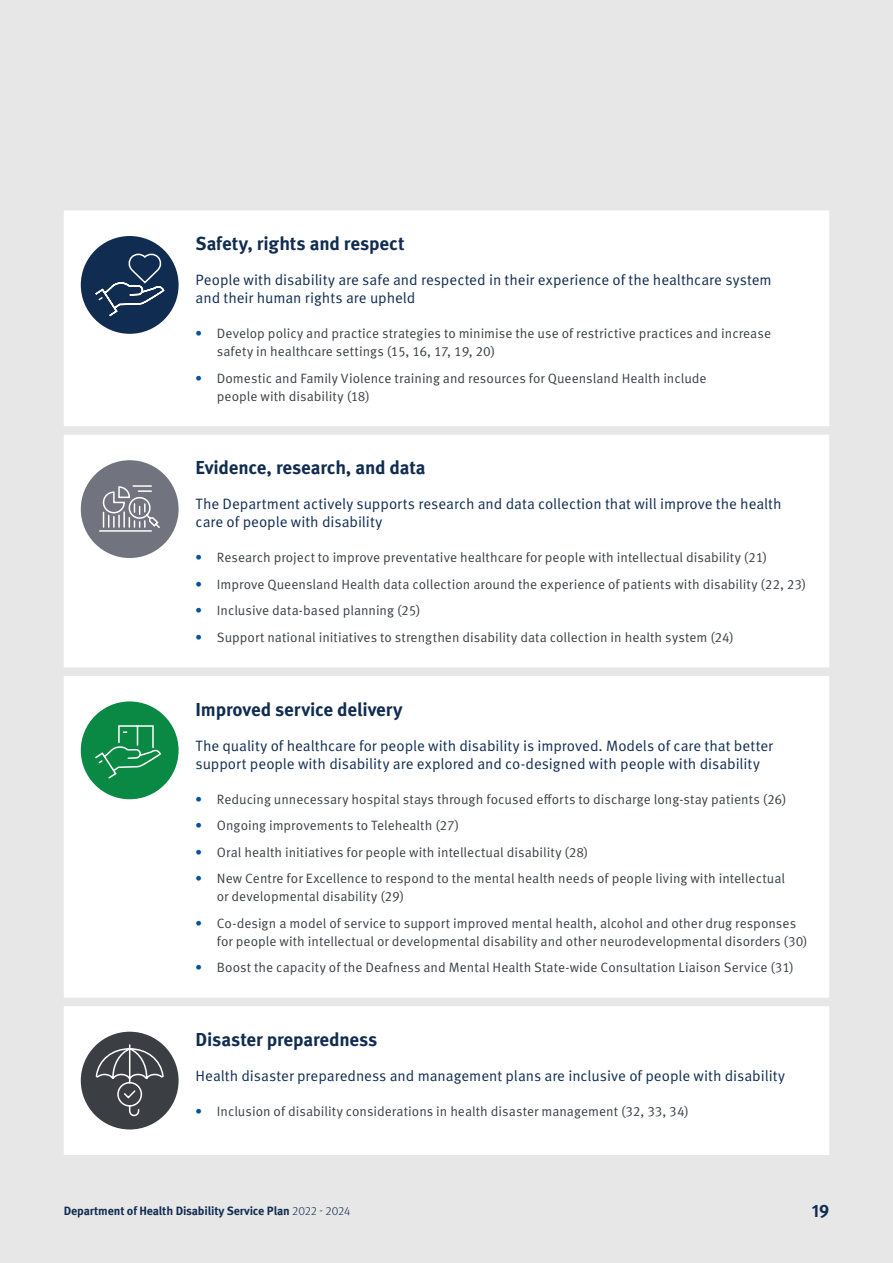
<style>
.page{position:relative;width:893px;height:1263px;background:#e7e7e7}
.page>*{position:absolute;margin:0;border:0;box-sizing:border-box;transform-origin:0 0}
.t1{font:700 18.75px "Meta Pro";letter-spacing:-.01em;color:#112c51}
.t2{font:700 18px "Meta Pro";color:#112c51}
.t3{font:15px/18px "Meta Pro Norm";letter-spacing:-.005em;color:#112c51}
.t4{font:13.5px/18px "Meta Pro Norm";color:#3b3f44}
.t5{font:700 12px "Meta Pro";letter-spacing:-.01em;color:#112c51}
.s1{font-family:"Meta Pro";font-weight:700;color:#00529f}
.s2{font-weight:300}
</style>
<div class="page">
<div style="left:64px;top:210px;width:765px;height:216px;background:#fff"></div>
<div style="left:81px;top:236px;width:98px;height:98px;background:#112c51;border-radius:50%"></div>
<svg style="left:94px;top:251px;width:71px;height:66px"></svg>
<div style="left:64px;top:435px;width:765px;height:232px;background:#fff"></div>
<div style="left:81px;top:460px;width:98px;height:98px;background:#71747e;border-radius:50%"></div>
<hr style="left:100px;top:530px;width:51px;height:2px;background:#fff">
<svg style="left:102px;top:485px;width:58px;height:43px"></svg>
<div style="left:64px;top:676px;width:765px;height:322px;background:#fff"></div>
<div style="left:81px;top:701px;width:98px;height:98px;background:#0a8944;border-radius:50%"></div>
<svg style="left:95px;top:725px;width:66px;height:54px"></svg>
<div style="left:64px;top:1006px;width:765px;height:149px;background:#fff"></div>
<div style="left:81px;top:1032px;width:98px;height:97px;background:#3b3f44;border-radius:50%"></div>
<svg style="left:95px;top:1043px;width:69px;height:74px"></svg>
<h1 class="t1" style="left:196px;top:229px;width:210px">Safety, rights and respect</h1>
<p class="t3" style="left:196px;top:270px;width:578px">People with disability are safe and respected in their experience of the healthcare system and their human rights are upheld</p>
<p class="t4" style="left:217px;top:324px;width:556px;text-indent:-21px"><span class="s1">•</span> Develop policy and practice strategies to minimise the use of restrictive practices and increase safety in healthcare settings (15, 16, 17, 19, 20)</p>
<p class="t4" style="left:217px;top:368px;width:491px;text-indent:-21px"><span class="s1">•</span> Domestic and Family Violence training and resources for Queensland Health include people with disability (18)</p>
<h1 class="t1" style="left:196px;top:453px;width:232px">Evidence, research, and data</h1>
<p class="t3" style="left:196px;top:494px;width:588px">The Department actively supports research and data collection that will improve the health care of people with disability</p>
<p class="t4" style="left:196px;top:548px;width:573px"><span class="s1">•</span> Research project to improve preventative healthcare for people with intellectual disability (21)</p>
<p class="t4" style="left:196px;top:574px;width:612px"><span class="s1">•</span> Improve Queensland Health data collection around the experience of patients with disability (22, 23)</p>
<p class="t4" style="left:196px;top:601px;width:226px"><span class="s1">•</span> Inclusive data-based planning (25)</p>
<p class="t4" style="left:196px;top:627px;width:540px"><span class="s1">•</span> Support national initiatives to strengthen disability data collection in health system (24)</p>
<h1 class="t1" style="left:196px;top:694px;width:209px">Improved service delivery</h1>
<p class="t3" style="left:196px;top:735px;width:579px">The quality of healthcare for people with disability is improved. Models of care that better support people with disability are explored and co-designed with people with disability</p>
<p class="t4" style="left:196px;top:789px;width:592px"><span class="s1">•</span> Reducing unnecessary hospital stays through focused efforts to discharge long-stay patients (26)</p>
<p class="t4" style="left:196px;top:815px;width:265px"><span class="s1">•</span> Ongoing improvements to Telehealth (27)</p>
<p class="t4" style="left:196px;top:842px;width:394px"><span class="s1">•</span> Oral health initiatives for people with intellectual disability (28)</p>
<p class="t4" style="left:217px;top:868px;width:570px;text-indent:-21px"><span class="s1">•</span> New Centre for Excellence to respond to the mental health needs of people living with intellectual or developmental disability (29)</p>
<p class="t4" style="left:217px;top:913px;width:592px;text-indent:-21px"><span class="s1">•</span> Co-design a model of service to support improved mental health, alcohol and other drug responses for people with intellectual or developmental disability and other neurodevelopmental disorders (30)</p>
<p class="t4" style="left:196px;top:957px;width:600px"><span class="s1">•</span> Boost the capacity of the Deafness and Mental Health State-wide Consultation Liaison Service (31)</p>
<h1 class="t1" style="left:196px;top:1025px;width:183px">Disaster preparedness</h1>
<p class="t3" style="left:196px;top:1066px;width:591px">Health disaster preparedness and management plans are inclusive of people with disability</p>
<p class="t4" style="left:196px;top:1101px;width:495px"><span class="s1">•</span> Inclusion of disability considerations in health disaster management (32, 33, 34)</p>
<p class="t5" style="left:64px;top:1201px;width:288px">Department of Health Disability Service Plan <span class="s2">2022 - 2024</span></p>
<h2 class="t2" style="left:812px;top:1197px;width:19px">19</h2>
</div>
